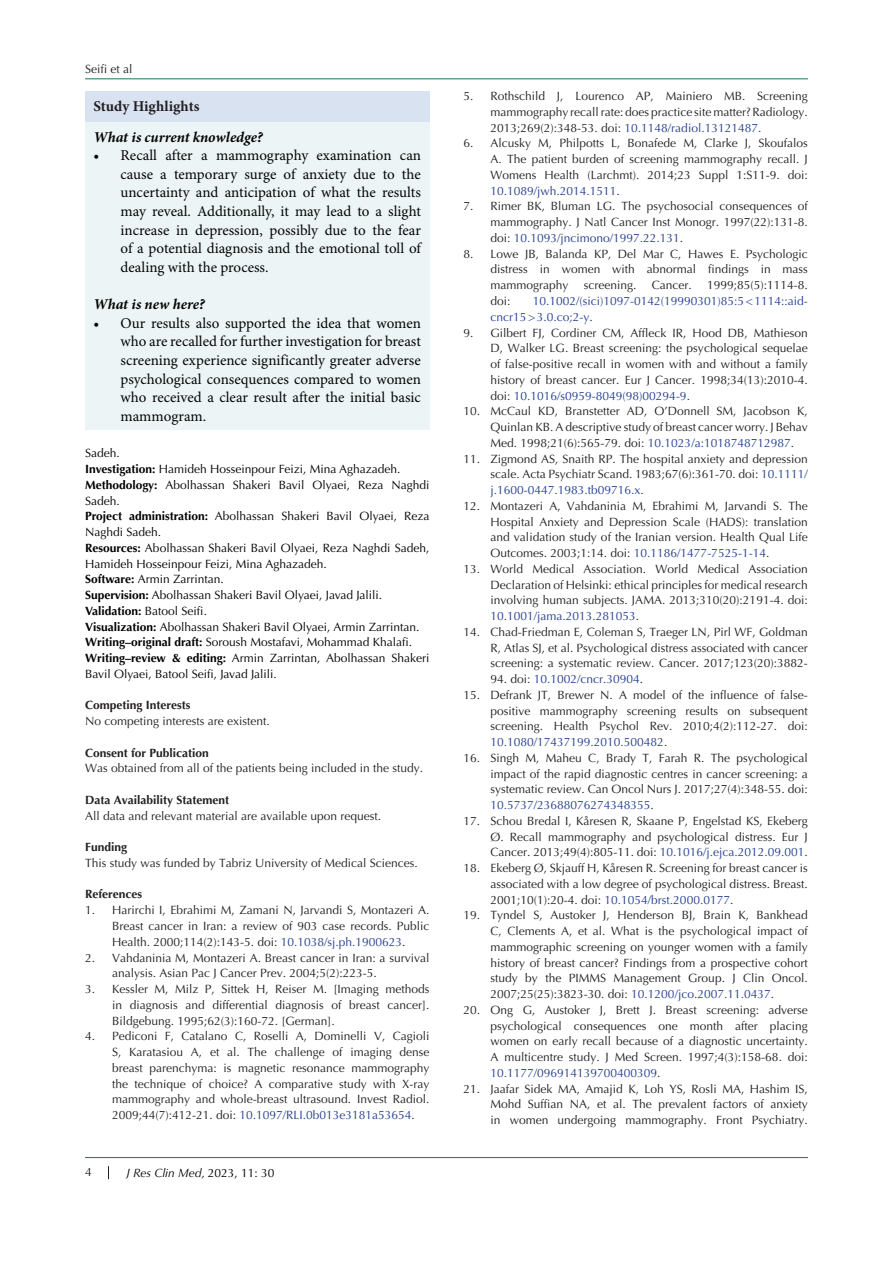
<style>
.page{position:relative;width:893px;height:1263px;background:#fff}
.page>*{position:absolute;margin:0;border:0;box-sizing:border-box;transform-origin:0 0}
.t1{font:15px/18.6px "Minion Pro";color:#040503;text-align:justify}
.t2{font:italic 700 15px "Minion Pro";letter-spacing:-.005em;color:#040503}
.t3{font:700 15px "Minion Pro";color:#231f20}
.t4{font:12px/15.8px "Optima LT Std";color:#231f20;text-align:justify}
.t5{font:12px/15.8px "Optima LT Std";color:#000}
.t6{font:12px/15.8px "Optima LT Std";color:#253f8e}
.t7{font:700 12px "Optima LT Std";color:#231f20}
.t8{font:italic 12px "Optima LT Std";color:#000}
.s1{font-weight:700}
.s2{color:#253f8e}
.s3{font-style:normal}
.s4{font-style:normal;color:#040503}
.s5{color:#231f20}
</style>
<div class="page">
<svg style="left:108px;top:1166px;width:1px;height:13px"></svg>
<hr style="left:85px;top:1157px;width:723px;height:1px;background:#1e7252">
<hr style="left:85px;top:78px;width:723px;height:1px;background:#1e7252">
<div style="left:85px;top:122px;width:344px;height:307px;background:#edf4f6"></div>
<div style="left:85px;top:91px;width:344px;height:31px;background:#d9e2f0"></div>
<p class="t4" style="left:85px;top:62px;width:49px">Seifi et al</p>
<p class="t3" style="left:94px;top:95px;width:108px">Study Highlights</p>
<p class="t2" style="left:94px;top:126px;width:171px">What is current knowledge?</p>
<p class="t1" style="left:121px;top:147px;width:302px;text-indent:-27px">• Recall after a mammography examination can cause a temporary surge of anxiety due to the uncertainty and anticipation of what the results may reveal. Additionally, it may lead to a slight increase in depression, possibly due to the fear of a potential diagnosis and the emotional toll of dealing with the process.</p>
<p class="t2" style="left:94px;top:294px;width:113px">What is new here?</p>
<p class="t1" style="left:121px;top:314px;width:302px;text-indent:-27px">• Our results also supported the idea that women who are recalled for further investigation for breast screening experience significantly greater adverse psychological consequences compared to women who received a clear result after the initial basic mammogram.</p>
<p class="t5" style="left:85px;top:446px;width:36px">Sadeh.</p>
<p class="t5" style="left:85px;top:461px;width:317px"><span class="s1">Investigation:</span> Hamideh Hosseinpour Feizi, Mina Aghazadeh.</p>
<p class="t5" style="left:85px;top:477px;width:346px"><span class="s1">Methodology:</span> Abolhassan Shakeri Bavil Olyaei, Reza Naghdi<br>Sadeh.</p>
<p class="t5" style="left:85px;top:509px;width:346px"><span class="s1">Project administration:</span> Abolhassan Shakeri Bavil Olyaei, Reza<br>Naghdi Sadeh.</p>
<p class="t5" style="left:85px;top:540px;width:346px"><span class="s1">Resources:</span> Abolhassan Shakeri Bavil Olyaei, Reza Naghdi Sadeh,<br>Hamideh Hosseinpour Feizi, Mina Aghazadeh.</p>
<p class="t5" style="left:85px;top:572px;width:140px"><span class="s1">Software:</span> Armin Zarrintan.</p>
<p class="t5" style="left:85px;top:587px;width:299px"><span class="s1">Supervision:</span> Abolhassan Shakeri Bavil Olyaei, Javad Jalili.</p>
<p class="t5" style="left:85px;top:603px;width:123px"><span class="s1">Validation:</span> Batool Seifi.</p>
<p class="t5" style="left:85px;top:619px;width:336px"><span class="s1">Visualization:</span> Abolhassan Shakeri Bavil Olyaei, Armin Zarrintan.</p>
<p class="t5" style="left:85px;top:635px;width:329px"><span class="s1">Writing–original draft:</span> Soroush Mostafavi, Mohammad Khalafi.</p>
<p class="t5" style="left:85px;top:650px;width:346px"><span class="s1">Writing–review &amp; editing:</span> Armin Zarrintan, Abolhassan Shakeri<br>Bavil Olyaei, Batool Seifi, Javad Jalili.</p>
<p class="t7" style="left:85px;top:698px;width:107px">Competing Interests</p>
<p class="t4" style="left:85px;top:713px;width:186px">No competing interests are existent.</p>
<p class="t7" style="left:85px;top:746px;width:125px">Consent for Publication</p>
<p class="t4" style="left:85px;top:761px;width:340px">Was obtained from all of the patients being included in the study.</p>
<p class="t7" style="left:85px;top:793px;width:146px">Data Availability Statement</p>
<p class="t4" style="left:85px;top:808px;width:298px">All data and relevant material are available upon request.</p>
<p class="t7" style="left:85px;top:840px;width:44px">Funding</p>
<p class="t4" style="left:85px;top:855px;width:334px">This study was funded by Tabriz University of Medical Sciences.</p>
<p class="t7" style="left:85px;top:887px;width:59px">References</p>
<p class="t4" style="left:112px;top:902px;width:319px;text-indent:-27px">1. Harirchi I, Ebrahimi M, Zamani N, Jarvandi S, Montazeri A.<br>Breast cancer in Iran: a review of 903 case records. Public Health. 2000;114(2):143-5. doi: <span class="s2">10.1038/sj.ph.1900623</span>.</p>
<p class="t4" style="left:112px;top:950px;width:319px;text-indent:-27px">2. Vahdaninia M, Montazeri A. Breast cancer in Iran: a survival analysis. Asian Pac J Cancer Prev. 2004;5(2):223-5.</p>
<p class="t4" style="left:112px;top:981px;width:319px;text-indent:-27px">3. Kessler M, Milz P, Sittek H, Reiser M. [Imaging methods in diagnosis and differential diagnosis of breast cancer].<br>Bildgebung. 1995;62(3):160-72. [German].</p>
<p class="t4" style="left:112px;top:1028px;width:319px;text-indent:-27px">4. Pediconi F, Catalano C, Roselli A, Dominelli V, Cagioli S, Karatasiou A, et al. The challenge of imaging dense breast parenchyma: is magnetic resonance mammography the technique of choice? A comparative study with X-ray mammography and whole-breast ultrasound. Invest Radiol.<br>2009;44(7):412-21. doi: <span class="s2">10.1097/RLI.0b013e3181a53654</span>.</p>
<p class="t4" style="left:85px;top:1164px;width:8px">4</p>
<p class="t8" style="left:126px;top:1165px;width:150px">J Res Clin Med, <span class="s3">2023, 11:</span> <span class="s4">30</span></p>
<p class="t4" style="left:490px;top:88px;width:319px;text-indent:-27px">5. Rothschild J, Lourenco AP, Mainiero MB. Screening mammography recall rate: does practice site matter? Radiology.<br>2013;269(2):348-53. doi: <span class="s2">10.1148/radiol.13121487</span>.</p>
<p class="t4" style="left:490px;top:136px;width:319px;text-indent:-27px">6. Alcusky M, Philpotts L, Bonafede M, Clarke J, Skoufalos A. The patient burden of screening mammography recall. J Womens Health (Larchmt). 2014;23 Suppl 1:S11-9. doi:<br><span class="s2">10.1089/jwh.2014.1511</span>.</p>
<p class="t4" style="left:490px;top:199px;width:319px;text-indent:-27px">7. Rimer BK, Bluman LG. The psychosocial consequences of mammography. J Natl Cancer Inst Monogr. 1997(22):131-8. doi: <span class="s2">10.1093/jncimono/1997.22.131</span>.</p>
<p class="t4" style="left:490px;top:246px;width:319px;text-indent:-27px">8. Lowe JB, Balanda KP, Del Mar C, Hawes E. Psychologic distress in women with abnormal findings in mass mammography</p>
<p class="t4" style="left:584px;top:277px;width:54px">screening.</p>
<p class="t4" style="left:652px;top:277px;width:42px">Cancer.</p>
<p class="t4" style="left:707px;top:277px;width:102px">1999;85(5):1114-8.</p>
<p class="t6" style="left:490px;top:293px;width:319px;text-indent:42px">10.1002/(sici)1097-0142(19990301)85:5&lt;1114::aid&shy;cncr15&gt;3.0.co;2-y<span class="s5">.</span></p>
<p class="t4" style="left:490px;top:325px;width:319px;text-indent:-27px">9. Gilbert FJ, Cordiner CM, Affleck IR, Hood DB, Mathieson D, Walker LG. Breast screening: the psychological sequelae of false-positive recall in women with and without a family history of breast cancer. Eur J Cancer. 1998;34(13):2010-4. doi: <span class="s2">10.1016/s0959-8049(98)00294-9</span>.</p>
<p class="t4" style="left:490px;top:403px;width:319px;text-indent:-27px">10. McCaul KD, Branstetter AD, O’Donnell SM, Jacobson K, Quinlan KB. A descriptive study of breast cancer worry. J Behav Med. 1998;21(6):565-79. doi: <span class="s2">10.1023/a:1018748712987</span>.</p>
<p class="t4" style="left:490px;top:451px;width:319px;text-indent:-27px">11. Zigmond AS, Snaith RP. The hospital anxiety and depression scale. Acta Psychiatr Scand. 1983;67(6):361-70. doi: <span class="s2">10.1111/ j.1600-0447.1983.tb09716.x</span>.</p>
<p class="t4" style="left:490px;top:498px;width:319px;text-indent:-27px">12. Montazeri A, Vahdaninia M, Ebrahimi M, Jarvandi S. The Hospital Anxiety and Depression Scale (HADS): translation and validation study of the Iranian version. Health Qual Life Outcomes. 2003;1:14. doi: <span class="s2">10.1186/1477-7525-1-14</span>.</p>
<p class="t4" style="left:490px;top:561px;width:319px;text-indent:-27px">13. World Medical Association. World Medical Association Declaration of Helsinki: ethical principles for medical research involving human subjects. JAMA. 2013;310(20):2191-4. doi:<br><span class="s2">10.1001/jama.2013.281053</span>.</p>
<p class="t4" style="left:490px;top:624px;width:319px;text-indent:-27px">14. Chad-Friedman E, Coleman S, Traeger LN, Pirl WF, Goldman R, Atlas SJ, et al. Psychological distress associated with cancer screening: a systematic review. Cancer. 2017;123(20):3882-</p>
<p class="t6" style="left:490px;top:671px;width:154px"><span class="s5">94. doi:</span> 10.1002/cncr.30904<span class="s5">.</span></p>
<p class="t4" style="left:490px;top:687px;width:319px;text-indent:-27px">15. Defrank JT, Brewer N. A model of the influence of false&shy;positive mammography screening results on subsequent screening. Health Psychol Rev. 2010;4(2):112-27. doi:<br><span class="s2">10.1080/17437199.2010.500482</span>.</p>
<p class="t4" style="left:490px;top:750px;width:319px;text-indent:-27px">16. Singh M, Maheu C, Brady T, Farah R. The psychological impact of the rapid diagnostic centres in cancer screening: a systematic review. Can Oncol Nurs J. 2017;27(4):348-55. doi:<br><span class="s2">10.5737/23688076274348355</span>.</p>
<p class="t4" style="left:490px;top:813px;width:319px;text-indent:-27px">17. Schou Bredal I, Kåresen R, Skaane P, Engelstad KS, Ekeberg Ø. Recall mammography and psychological distress. Eur J Cancer. 2013;49(4):805-11. doi: <span class="s2">10.1016/j.ejca.2012.09.001</span>.</p>
<p class="t4" style="left:490px;top:860px;width:319px;text-indent:-27px">18. Ekeberg Ø, Skjauff H, Kåresen R. Screening for breast cancer is associated with a low degree of psychological distress. Breast.<br>2001;10(1):20-4. doi: <span class="s2">10.1054/brst.2000.0177</span>.</p>
<p class="t4" style="left:490px;top:907px;width:319px;text-indent:-27px">19. Tyndel S, Austoker J, Henderson BJ, Brain K, Bankhead C, Clements A, et al. What is the psychological impact of mammographic screening on younger women with a family history of breast cancer? Findings from a prospective cohort study by the PIMMS Management Group. J Clin Oncol.<br>2007;25(25):3823-30. doi: <span class="s2">10.1200/jco.2007.11.0437</span>.</p>
<p class="t4" style="left:490px;top:1002px;width:319px;text-indent:-27px">20. Ong G, Austoker J, Brett J. Breast screening: adverse psychological consequences one month after placing women on early recall because of a diagnostic uncertainty.<br>A multicentre study. J Med Screen. 1997;4(3):158-68. doi:<br><span class="s2">10.1177/096914139700400309</span>.</p>
<p class="t4" style="left:490px;top:1081px;width:319px;text-indent:-27px">21. Jaafar Sidek MA, Amajid K, Loh YS, Rosli MA, Hashim IS, Mohd Suffian NA, et al. The prevalent factors of anxiety in women undergoing mammography. Front Psychiatry.</p>
<p class="t4" style="left:490px;top:293px;width:22px">doi:</p>
</div>
